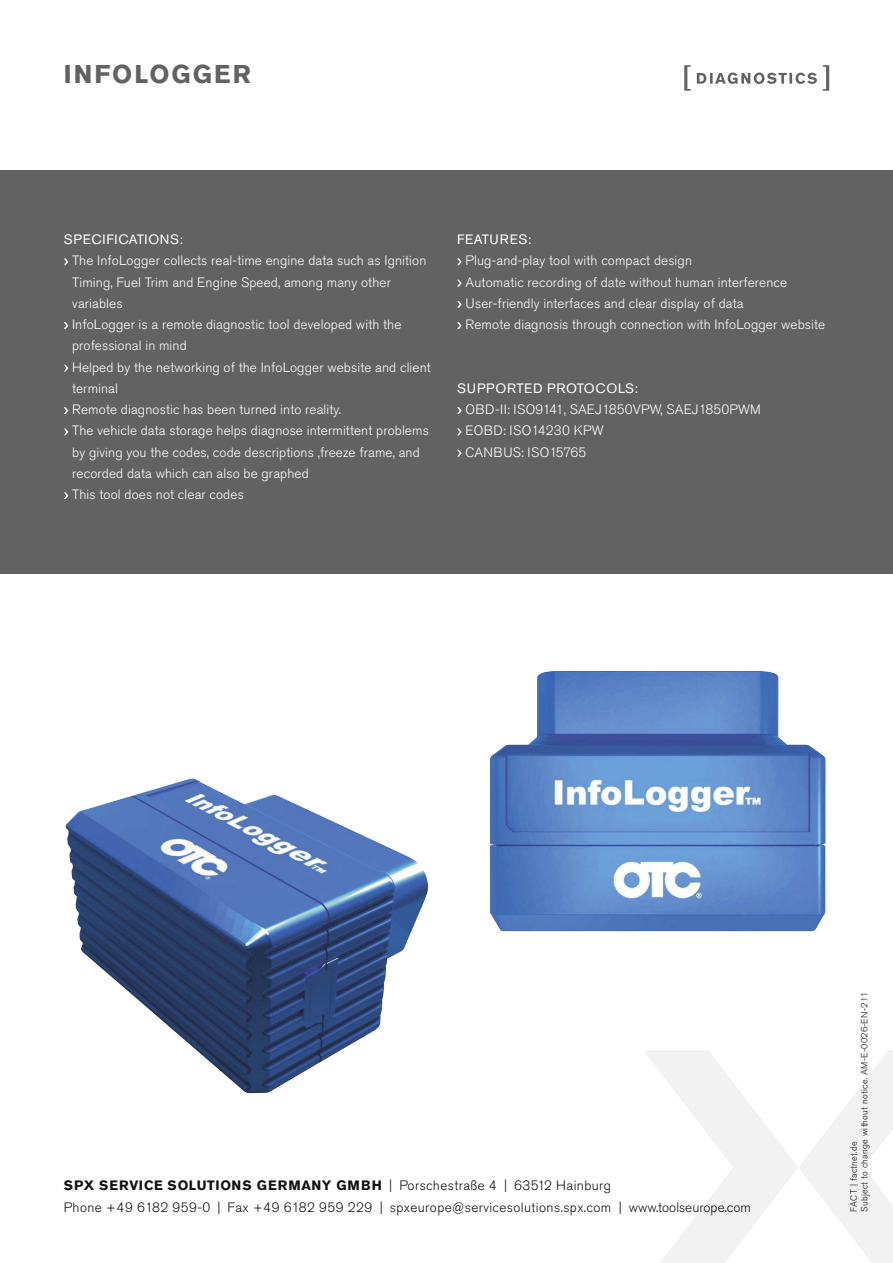
<style>
.page{position:relative;width:893px;height:1263px;background:#fff}
.page>*{position:absolute;margin:0;border:0;box-sizing:border-box;transform-origin:0 0}
.t1{font:700 25.5px "Akzidenz Grotesk Pro";color:#626262}
.t2{font:300 13.5px/21.3px "Akzidenz Grotesk Pro";letter-spacing:.01em;color:#fff}
.t3{font:300 13.5px/21.3px "Akzidenz Grotesk Pro";letter-spacing:.03em;color:#121212}
.t4{font:13.5px "Akzidenz Grotesk Pro";letter-spacing:.05em;color:#fff}
.t5{font:300 9px/10.8px "Akzidenz Grotesk Pro";letter-spacing:.03em;color:#121212}
.s1{font-weight:700}
</style>
<div class="page">
<div style="left:0;top:170px;width:893px;height:404px;background:#626262"></div>
<svg style="left:644px;top:1051px;width:249px;height:212px"></svg>
<img style="left:490px;top:671px;width:336px;height:261px">
<img style="left:65px;top:778px;width:363px;height:315px">
<svg style="left:684px;top:65px;width:7px;height:26px"></svg>
<svg style="left:823px;top:65px;width:6px;height:26px"></svg>
<svg style="left:697px;top:73px;width:120px;height:11px"></svg>
<svg style="left:64px;top:258px;width:4px;height:7px"></svg>
<svg style="left:64px;top:322px;width:4px;height:7px"></svg>
<svg style="left:64px;top:365px;width:4px;height:7px"></svg>
<svg style="left:64px;top:407px;width:4px;height:7px"></svg>
<svg style="left:64px;top:428px;width:4px;height:7px"></svg>
<svg style="left:64px;top:492px;width:4px;height:7px"></svg>
<svg style="left:457px;top:258px;width:5px;height:7px"></svg>
<svg style="left:457px;top:280px;width:5px;height:6px"></svg>
<svg style="left:457px;top:301px;width:5px;height:7px"></svg>
<svg style="left:457px;top:322px;width:5px;height:7px"></svg>
<svg style="left:457px;top:407px;width:5px;height:7px"></svg>
<svg style="left:457px;top:428px;width:5px;height:7px"></svg>
<svg style="left:457px;top:450px;width:5px;height:7px"></svg>
<h1 class="t1" style="left:64px;top:57px;width:30px">INFO</h1>
<h1 class="t1" style="left:134px;top:57px;width:37px">LOGGER</h1>
<p class="t4" style="left:64px;top:231px;width:20px">SPEC</p>
<p class="t4" style="left:103px;top:231px;width:26px">IFICAT</p>
<p class="t4" style="left:145px;top:231px;width:40px">IONS:</p>
<p class="t2" style="left:72px;top:250px;width:360px">The InfoLogger collects real-time engine data such as Ignition Timing, Fuel Trim and Engine Speed, among many other variables<br>InfoLogger is a remote diagnostic tool developed with the professional in mind<br>Helped by the networking of the InfoLogger website and client terminal<br>Remote diagnostic has been turned into reality.<br>The vehicle data storage helps diagnose intermittent problems by giving you the codes, code descriptions ,freeze frame, and recorded data which can also be graphed<br>This tool does not clear codes</p>
<p class="t4" style="left:457px;top:231px;width:18px">FEATURES</p>
<p class="t4" style="left:528px;top:231px;width:5px">:</p>
<p class="t2" style="left:462px;top:250px;width:365px">Plug-and-play tool with compact design<br>Automatic recording of date without human interference User-friendly interfaces and clear display of data<br>Remote diagnosis through connection with InfoLogger website</p>
<p class="t4" style="left:457px;top:379px;width:20px">SUPPORTE</p>
<p class="t4" style="left:533px;top:379px;width:34px">D PROTOCOLS</p>
<p class="t4" style="left:634px;top:379px;width:5px">:</p>
<p class="t2" style="left:466px;top:399px;width:297px">OBD-II: ISO9141, SAEJ1850VPW, SAEJ1850PWM<br>EOBD: ISO14230 KPW<br>CANBUS: ISO15765</p>
<p class="t3" style="left:64px;top:1175px;width:689px"><span class="s1">SPX SERVI CE SOLUTI ONS GERMANY GMBH</span> | Porschestraße 4 | 63512 Hainburg<br>Phone +49 6182 959-0 | Fax +49 6182 959 229 | spxeurope@servicesolutions.spx.com | www.toolseurope.com</p>
<p class="t5" style="left:848px;top:1212px;width:222px;rotate:-90deg">FACT | factnet.de<br>Subject to change without notice. AM-E-0026-EN-211</p>
</div>
